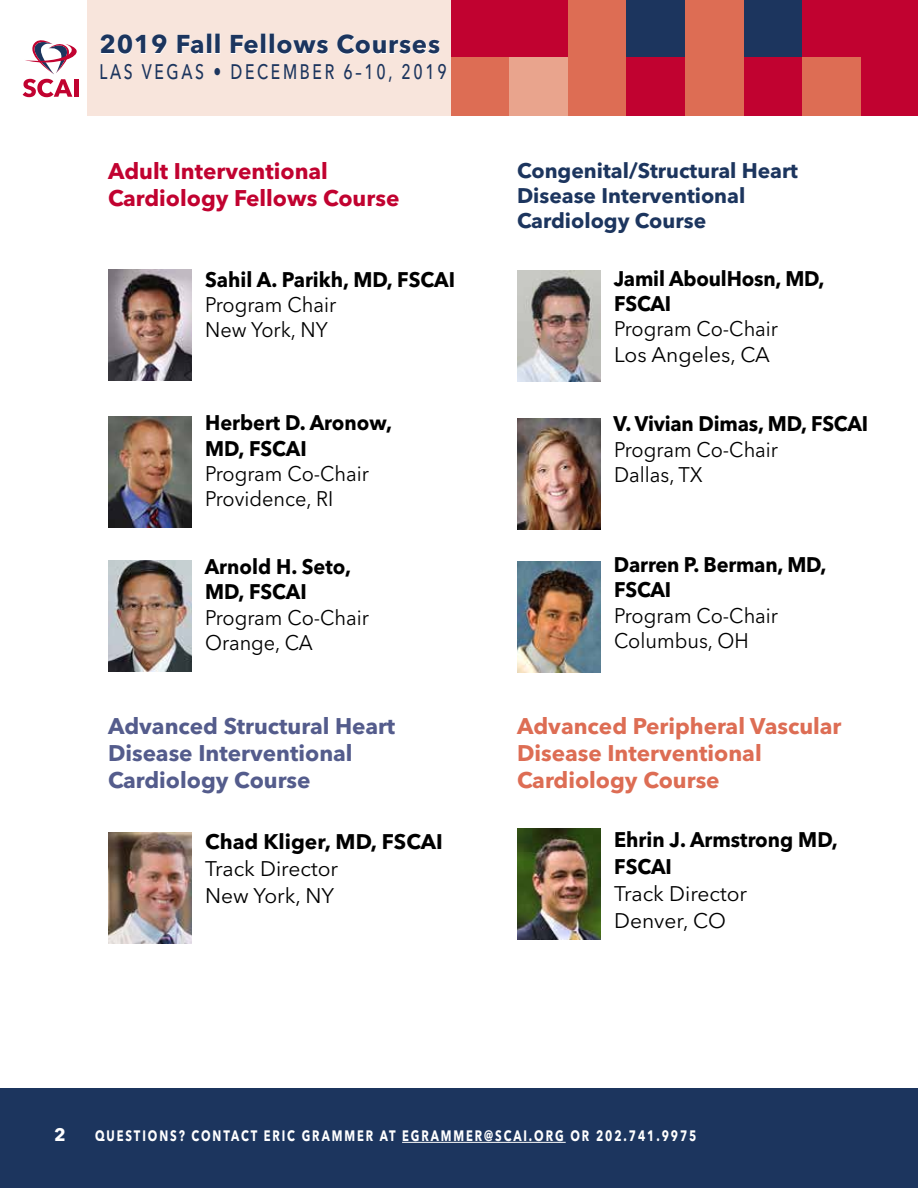
<style>
.page{position:relative;width:918px;height:1188px;background:#fff}
.page>*{position:absolute;margin:0;border:0;box-sizing:border-box;transform-origin:0 0}
.t1{font:700 25.65px "Avenir Next LT Pro";letter-spacing:.03em;color:#1c355e}
.t2{font:700 22.5px/27px "Avenir Next LT Pro";color:#dd6d54}
.t3{font:700 22.5px/27px "Avenir Next LT Pro";color:#545c8c}
.t4{font:700 22.5px/27px "Avenir Next LT Pro";color:#c10230}
.t5{font:700 21px/25.2px "Avenir Next LT Pro";color:#000;scale:.95 1}
.t6{font:21px/25.2px "Avenir Next LT Pro";color:#000;scale:.95 1}
.t7{font:700 21px/25.2px "Avenir Next LT Pro";color:#1c355e}
.t8{font:21px/27px "Avenir Next LT Pro";color:#000}
.t9{font:700 21px "Avenir Next LT Pro";color:#000}
.t10{font:500 20.85px "Avenir Next LT Pro";letter-spacing:.17em;color:#1c355e;scale:.75 1}
.t11{font:700 18px "Avenir Next LT Pro";color:#fff}
.t12{font:700 15px "Avenir Next LT Pro";letter-spacing:.17em;color:#fff;scale:.75 1}
</style>
<div class="page">
<div style="left:159px;top:0;width:59px;height:57px;background:#f8e5dc"></div>
<div style="left:87px;top:0;width:72px;height:57px;background:#f8e5dc"></div>
<div style="left:0;top:1089px;width:918px;height:99px;background:#1c355e"></div>
<div style="left:216px;top:0;width:59px;height:57px;background:#f8e5dc"></div>
<div style="left:275px;top:0;width:59px;height:57px;background:#f8e5dc"></div>
<div style="left:334px;top:0;width:58px;height:57px;background:#f8e5dc"></div>
<div style="left:392px;top:0;width:59px;height:57px;background:#f8e5dc"></div>
<div style="left:87px;top:57px;width:71px;height:58px;background:#f8e5dc"></div>
<div style="left:158px;top:57px;width:58px;height:58px;background:#f8e5dc"></div>
<div style="left:216px;top:57px;width:59px;height:58px;background:#f8e5dc"></div>
<div style="left:275px;top:57px;width:59px;height:58px;background:#f8e5dc"></div>
<div style="left:334px;top:57px;width:58px;height:58px;background:#f8e5dc"></div>
<div style="left:392px;top:57px;width:59px;height:58px;background:#f8e5dc"></div>
<div style="left:451px;top:0;width:58px;height:57px;background:#c10230"></div>
<div style="left:509px;top:0;width:59px;height:57px;background:#c10230"></div>
<div style="left:568px;top:0;width:59px;height:57px;background:#dd6d54"></div>
<div style="left:451px;top:57px;width:58px;height:58px;background:#dd6d54"></div>
<div style="left:509px;top:57px;width:59px;height:58px;background:#e9a48d"></div>
<div style="left:568px;top:57px;width:59px;height:58px;background:#dd6d54"></div>
<div style="left:627px;top:0;width:58px;height:57px;background:#1c355e"></div>
<div style="left:685px;top:0;width:59px;height:57px;background:#dd6d54"></div>
<div style="left:744px;top:0;width:58px;height:57px;background:#1c355e"></div>
<div style="left:627px;top:57px;width:58px;height:58px;background:#c10230"></div>
<div style="left:685px;top:57px;width:59px;height:58px;background:#dd6d54"></div>
<div style="left:744px;top:57px;width:58px;height:58px;background:#c10230"></div>
<div style="left:802px;top:0;width:59px;height:57px;background:#c10230"></div>
<div style="left:861px;top:0;width:57px;height:57px;background:#c10230"></div>
<div style="left:802px;top:57px;width:59px;height:58px;background:#dd6d54"></div>
<div style="left:861px;top:57px;width:57px;height:58px;background:#c10230"></div>
<svg style="left:100px;top:34px;width:46px;height:21px"></svg>
<svg style="left:152px;top:34px;width:15px;height:20px"></svg>
<svg style="left:177px;top:35px;width:27px;height:19px"></svg>
<div style="left:207px;top:34px;width:4px;height:19px;border:1px solid #fff"></div>
<div style="left:215px;top:34px;width:5px;height:19px;border:1px solid #fff"></div>
<svg style="left:230px;top:35px;width:29px;height:20px"></svg>
<div style="left:261px;top:34px;width:5px;height:19px;border:1px solid #fff"></div>
<div style="left:270px;top:34px;width:4px;height:19px;border:1px solid #fff"></div>
<svg style="left:277px;top:40px;width:51px;height:15px"></svg>
<svg style="left:337px;top:34px;width:103px;height:21px"></svg>
<svg style="left:23px;top:40px;width:55px;height:57px"></svg>
<hr style="left:402px;top:1142px;width:164px;height:1px;background:#fff">
<img style="left:108px;top:270px;width:84px;height:110px">
<img style="left:108px;top:417px;width:84px;height:111px">
<img style="left:108px;top:560px;width:84px;height:111px">
<img style="left:517px;top:270px;width:84px;height:111px">
<img style="left:517px;top:419px;width:84px;height:111px">
<img style="left:517px;top:562px;width:84px;height:111px">
<img style="left:108px;top:833px;width:84px;height:111px">
<img style="left:517px;top:829px;width:84px;height:111px">
<p class="t1" style="left:99px;top:29px;width:342px">2019 Fall Fellows Courses</p>
<p class="t10" style="left:99px;top:59px;width:465px">LAS VEGAS • DECEMBER 6–10, 2019</p>
<p class="t4" style="left:108px;top:157px;width:293px">Adult Interventional<br>Cardiology Fellows Course</p>
<p class="t5" style="left:205px;top:267px;width:265px">Sahil A. Parikh, MD, FSCAI</p>
<p class="t6" style="left:205px;top:292px;width:140px">Program Chair<br>New York, NY</p>
<p class="t5" style="left:205px;top:410px;width:198px">Herbert D. Aronow,<br>MD, FSCAI</p>
<p class="t6" style="left:205px;top:461px;width:174px">Program Co-Chair<br>Providence, RI</p>
<p class="t5" style="left:205px;top:554px;width:156px">Arnold H. Seto,<br>MD, FSCAI</p>
<p class="t6" style="left:205px;top:605px;width:174px">Program Co-Chair<br>Orange, CA</p>
<p class="t3" style="left:108px;top:713px;width:289px">Advanced Structural Heart<br>Disease Interventional<br>Cardiology Course</p>
<p class="t9" style="left:205px;top:829px;width:239px">Chad Kliger, MD, FSCAI</p>
<p class="t8" style="left:205px;top:855px;width:134px">Track Director<br>New York, NY</p>
<p class="t7" style="left:517px;top:158px;width:282px">Congenital/Structural Heart<br>Disease Interventional<br>Cardiology Course</p>
<p class="t5" style="left:614px;top:266px;width:223px">Jamil AboulHosn, MD,<br>FSCAI</p>
<p class="t6" style="left:614px;top:317px;width:174px">Program Co-Chair<br>Los Angeles, CA</p>
<p class="t5" style="left:614px;top:411px;width:269px">V. Vivian Dimas, MD, FSCAI</p>
<p class="t6" style="left:614px;top:437px;width:174px">Program Co-Chair<br>Dallas, TX</p>
<p class="t5" style="left:614px;top:552px;width:225px">Darren P. Berman, MD,<br>FSCAI</p>
<p class="t6" style="left:614px;top:603px;width:174px">Program Co-Chair<br>Columbus, OH</p>
<p class="t2" style="left:517px;top:713px;width:326px">Advanced Peripheral Vascular<br>Disease Interventional<br>Cardiology Course</p>
<p class="t5" style="left:614px;top:826px;width:237px;line-height:27px">Ehrin J. Armstrong MD,<br>FSCAI</p>
<p class="t8" style="left:614px;top:880px;width:134px">Track Director<br>Denver, CO</p>
<p class="t11" style="left:54px;top:1124px;width:13px">2</p>
<p class="t12" style="left:95px;top:1126px;width:803px">QUESTIONS? CONTACT ERIC GRAMMER AT EGRAMMER@SCAI.ORG OR 202.741.9975</p>
</div>
